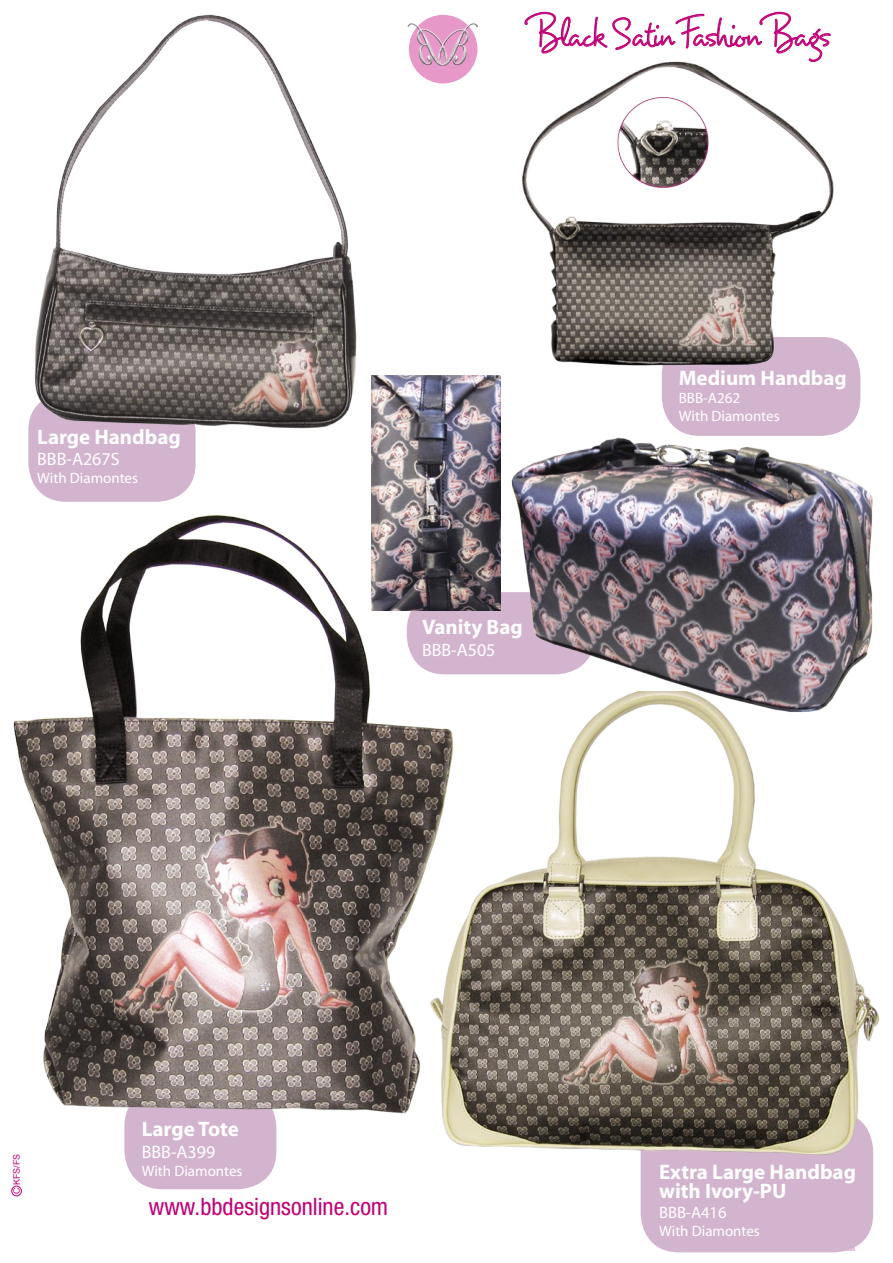
<style>
.page{position:relative;width:893px;height:1263px;background:#fff}
.page>*{position:absolute;margin:0;border:0;box-sizing:border-box;transform-origin:0 0}
.t1{font:37.5px "Dartangnon ITCTT";color:#c10077}
.t2{font:condensed 24px "Helvetica Neue";color:#c10077}
.t3{font:700 21px "Myriad";color:#fff}
.t4{font:18px "Myriad";color:#fff}
.t5{font:16.5px "Myriad";color:#fff}
.t6{font:15px "Myriad";color:#fff}
.t7{font:9px "Arial";color:#c10077}
</style>
<div class="page">
<div style="left:11px;top:1186px;width:11px;height:10px;border:1px solid #c10077;border-radius:50%"></div>
<svg style="left:124px;top:1128px;width:152px;height:61px;background:#d5b8d1"></svg>
<img style="left:13px;top:515px;width:466px;height:613px">
<div style="left:407px;top:592px;width:98px;height:82px;background:#d3b4ce"></div>
<svg style="left:524px;top:11px;width:297px;height:20px"></svg>
<div style="left:408px;top:14px;width:70px;height:70px;background:#e699c9;border-radius:50%"></div>
<div style="left:407px;top:13px;width:72px;height:72px;border:2px solid #fff;border-radius:50%"></div>
<img style="left:407px;top:22px;width:71px;height:44px">
<svg style="left:28px;top:433px;width:168px;height:69px;background:#d5b8d0"></svg>
<img style="left:28px;top:14px;width:356px;height:419px">
<div style="left:662px;top:342px;width:198px;height:77px;background:#d3b4ce"></div>
<img style="left:522px;top:31px;width:321px;height:366px">
<div style="left:641px;top:1175px;width:232px;height:77px;background:#d3b4ce"></div>
<img style="left:505px;top:419px;width:368px;height:272px">
<img style="left:410px;top:691px;width:470px;height:484px">
<img style="left:371px;top:376px;width:129px;height:234px">
<p class="t3" style="left:37px;top:426px;width:145px">Large Handbag</p>
<p class="t4" style="left:37px;top:450px;width:84px">BBB-A267S</p>
<p class="t6" style="left:37px;top:471px;width:102px">With Diamontes</p>
<p class="t1" style="left:531px;top:10px;width:300px">Black Satin Fashion Bags</p>
<p class="t3" style="left:422px;top:617px;width:102px">Vanity Bag</p>
<p class="t4" style="left:422px;top:641px;width:75px">BBB-A505</p>
<p class="t3" style="left:679px;top:367px;width:170px">Medium Handbag</p>
<p class="t6" style="left:679px;top:390px;width:63px">BBB-A262</p>
<p class="t6" style="left:679px;top:408px;width:102px">With Diamontes</p>
<p class="t7" style="left:11px;top:1194px;width:42px;rotate:-90deg">C KFS/FS</p>
<p class="t3" style="left:142px;top:1118px;width:99px">Large Tote</p>
<p class="t4" style="left:142px;top:1143px;width:75px">BBB-A399</p>
<p class="t6" style="left:142px;top:1163px;width:102px">With Diamontes</p>
<p class="t2" style="left:149px;top:1193px;width:241px">www.bbdesignsonline.com</p>
<p class="t3" style="left:659px;top:1161px;width:198px">Extra Large Handbag</p>
<p class="t3" style="left:659px;top:1180px;width:129px">with Ivory-PU</p>
<p class="t5" style="left:659px;top:1204px;width:69px">BBB-A416</p>
<p class="t6" style="left:659px;top:1223px;width:102px">With Diamontes</p>
</div>
